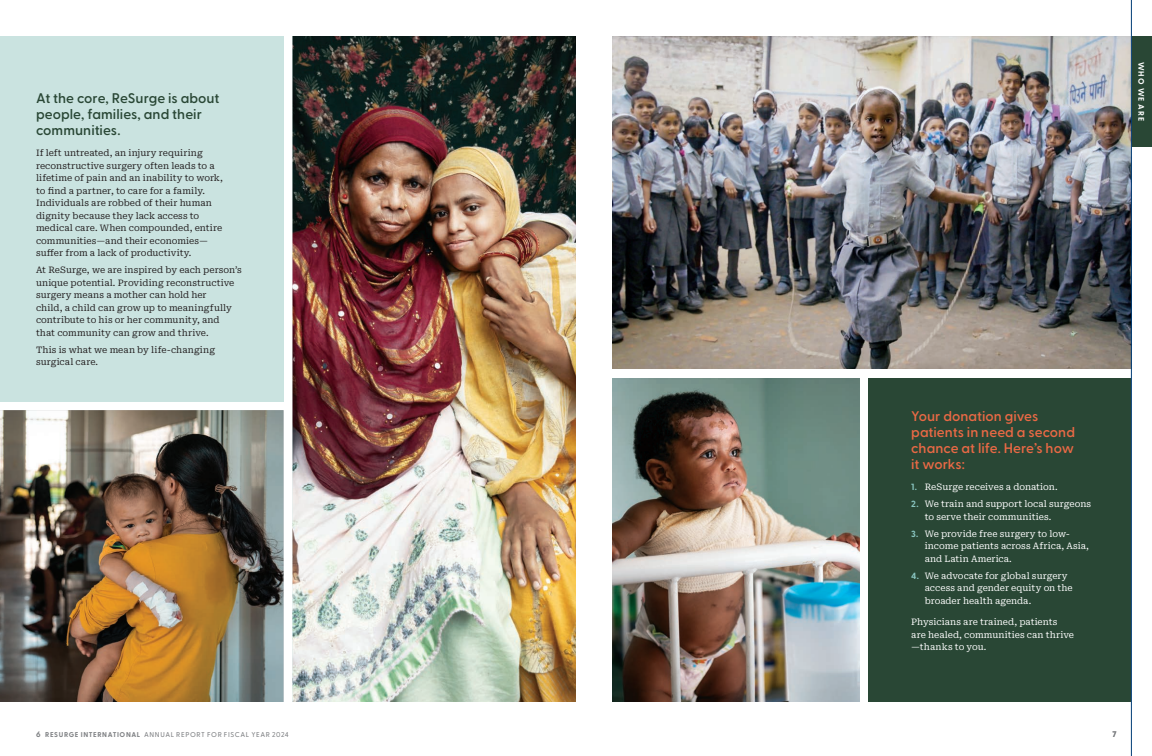
<style>
.page{position:relative;width:1152px;height:756px;background:#fff}
.page>*{position:absolute;margin:0;border:0;box-sizing:border-box;transform-origin:0 0}
.K1_-_Kicker{font:600 14px/16px "Greycliff CF";color:#ea6945}
.K1_-_Kicker-2{font:600 14px/16px "Greycliff CF";letter-spacing:.005em;color:#294735}
.P1_Serif{font:9px/12.5px "Roboto Serif";letter-spacing:.005em;color:#231f20}
.P1_Serif-2{font:9px/12.5px "Roboto Serif";color:#fff}
.t1{font:700 8px "Greycliff CF";letter-spacing:.115em;color:#fff}
.t2{font:700 8px "Greycliff CF";color:#808285}
.t3{font:500 7px "Greycliff CF";letter-spacing:.08em;color:#808285}
.s1{font-family:"Greycliff CF";font-weight:700;color:#89c5c0}
.s2{font-weight:700;font-size:8px}
.s3{font-weight:700}
</style>
<div class="page">
<div style="left:0;top:36px;width:284px;height:365px;background:#cae3e0"></div>
<div style="left:868px;top:378px;width:263px;height:324px;background:#294735"></div>
<img style="left:612px;top:378px;width:248px;height:324px">
<div style="left:1132px;top:36px;width:20px;height:111px;background:#294735"></div>
<img style="left:292px;top:36px;width:284px;height:666px">
<img style="left:0;top:410px;width:284px;height:292px">
<img style="left:612px;top:36px;width:519px;height:333px">
<hr style="left:1131px;top:0;width:1px;height:756px;background:#013c76">
<p class="K1_-_Kicker-2" style="left:36px;top:89px;width:185px">At the core, ReSurge is about people, families, and their communities.</p>
<p class="P1_Serif" style="left:36px;top:146px;width:188px">If left untreated, an injury requiring reconstructive surgery often leads to a lifetime of pain and an inability to work, to find a partner, to care for a family.<br>Individuals are robbed of their human dignity because they lack access to medical care. When compounded, entire communities—and their economies— suffer from a lack of productivity.</p>
<p class="P1_Serif" style="left:36px;top:263px;width:207px">At ReSurge, we are inspired by each person’s unique potential. Providing reconstructive surgery means a mother can hold her<br>child, a child can grow up to meaningfully contribute to his or her community, and<br>that community can grow and thrive.</p>
<p class="P1_Serif" style="left:36px;top:343px;width:181px">This is what we mean by life-changing surgical care.</p>
<p class="t1" style="left:1147px;top:62px;width:61px;rotate:90deg">WHO WE ARE</p>
<p class="K1_-_Kicker" style="left:911px;top:407px;width:165px">Your donation gives patients in need a second chance at life. Here’s how it works:</p>
<p class="P1_Serif-2" style="left:911px;top:480px;width:148px"><span class="s1">1.</span> ReSurge receives a donation.</p>
<p class="P1_Serif-2" style="left:925px;top:497px;width:168px;text-indent:-14px"><span class="s1">2.</span> We train and support local surgeons to serve their communities.</p>
<p class="P1_Serif-2" style="left:925px;top:527px;width:166px;text-indent:-14px"><span class="s1">3.</span> We provide free surgery to low&shy;income patients across Africa, Asia, and Latin America.</p>
<p class="P1_Serif-2" style="left:925px;top:569px;width:150px;text-indent:-14px"><span class="s1">4.</span> We advocate for global surgery access and gender equity on the broader health agenda.</p>
<p class="P1_Serif-2" style="left:911px;top:615px;width:164px">Physicians are trained, patients are healed, communities can thrive —thanks to you.</p>
<p class="t3" style="left:36px;top:730px;width:254px"><span class="s2">6</span> <span class="s3">RESURGE INTERNATIONAL</span> ANNUAL REPORT FOR FISCAL YEAR 2024</p>
<p class="t2" style="left:1113px;top:728px;width:6px">7</p>
</div>
